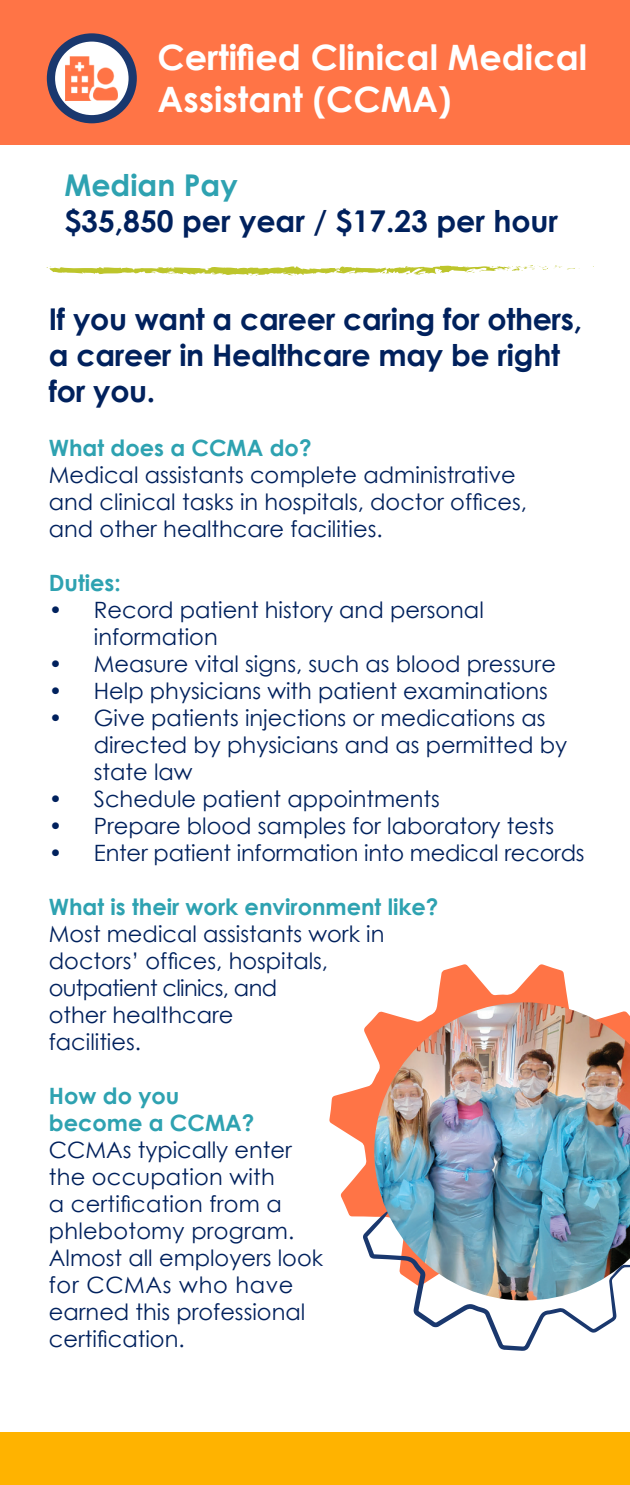
<style>
.page{position:relative;width:630px;height:1485px;background:#fff}
.page>*{position:absolute;margin:0;border:0;box-sizing:border-box;transform-origin:0 0}
.t1{font:700 35px/42px "Century Gothic";color:#fff}
.t2{font:700 30px/36px "Century Gothic";letter-spacing:-.01em;color:#00215d}
.t3{font:700 30px "Century Gothic";color:#2ea2b1}
.t4{font:22.5px/27px "Century Gothic";color:#00215d}
.t5{font:700 22.5px/27px "Century Gothic";color:#2ea2b1}
</style>
<div class="page">
<div style="left:0;top:1433px;width:630px;height:52px;background:#ffb300"></div>
<div style="left:0;top:0;width:630px;height:145px;background:#ff7446"></div>
<svg style="left:51px;top:37px;width:82px;height:82px;background:#cdd0da"></svg>
<img style="left:66px;top:57px;width:52px;height:43px">
<div style="left:47px;top:33px;width:90px;height:90px;border:8px solid #1a386e;border-radius:50%"></div>
<svg style="left:329px;top:964px;width:239px;height:253px"></svg>
<svg style="left:363px;top:1198px;width:254px;height:153px"></svg>
<img style="left:374px;top:1002px;width:256px;height:298px">
<svg style="left:46px;top:265px;width:534px;height:11px"></svg>
<p class="t1" style="left:157px;top:35px;width:431px">Certified Clinical Medical<br>Assistant (CCMA)</p>
<p class="t3" style="left:64px;top:162px;width:175px">Median Pay</p>
<p class="t2" style="left:64px;top:202px;width:495px">$35,850 per year / $17.23 per hour</p>
<p class="t2" style="left:49px;top:300px;width:535px">If you want a career caring for others, a career in Healthcare may be right for you.</p>
<p class="t5" style="left:49px;top:434px;width:264px">What does a CCMA do?</p>
<p class="t4" style="left:49px;top:461px;width:480px">Medical assistants complete administrative and clinical tasks in hospitals, doctor offices, and other healthcare facilities.</p>
<p class="t5" style="left:49px;top:569px;width:74px">Duties:</p>
<p class="t4" style="left:94px;top:596px;width:391px;text-indent:-45px">• Record patient history and personal information</p>
<p class="t4" style="left:49px;top:650px;width:509px">• Measure vital signs, such as blood pressure</p>
<p class="t4" style="left:49px;top:677px;width:501px">• Help physicians with patient examinations</p>
<p class="t4" style="left:94px;top:704px;width:475px;text-indent:-45px">• Give patients injections or medications as directed by physicians and as permitted by state law</p>
<p class="t4" style="left:49px;top:785px;width:393px">• Schedule patient appointments</p>
<p class="t4" style="left:49px;top:812px;width:507px">• Prepare blood samples for laboratory tests</p>
<p class="t4" style="left:49px;top:839px;width:537px">• Enter patient information into medical records</p>
<p class="t5" style="left:49px;top:893px;width:391px">What is their work environment like?</p>
<p class="t4" style="left:49px;top:920px;width:337px">Most medical assistants work in doctors’ offices, hospitals, outpatient clinics, and<br>other healthcare<br>facilities.</p>
<p class="t5" style="left:49px;top:1082px;width:207px">How do you become a CCMA?</p>
<p class="t4" style="left:49px;top:1136px;width:276px">CCMAs typically enter the occupation with<br>a certification from a phlebotomy program.<br>Almost all employers look for CCMAs who have earned this professional certification.</p>
</div>
